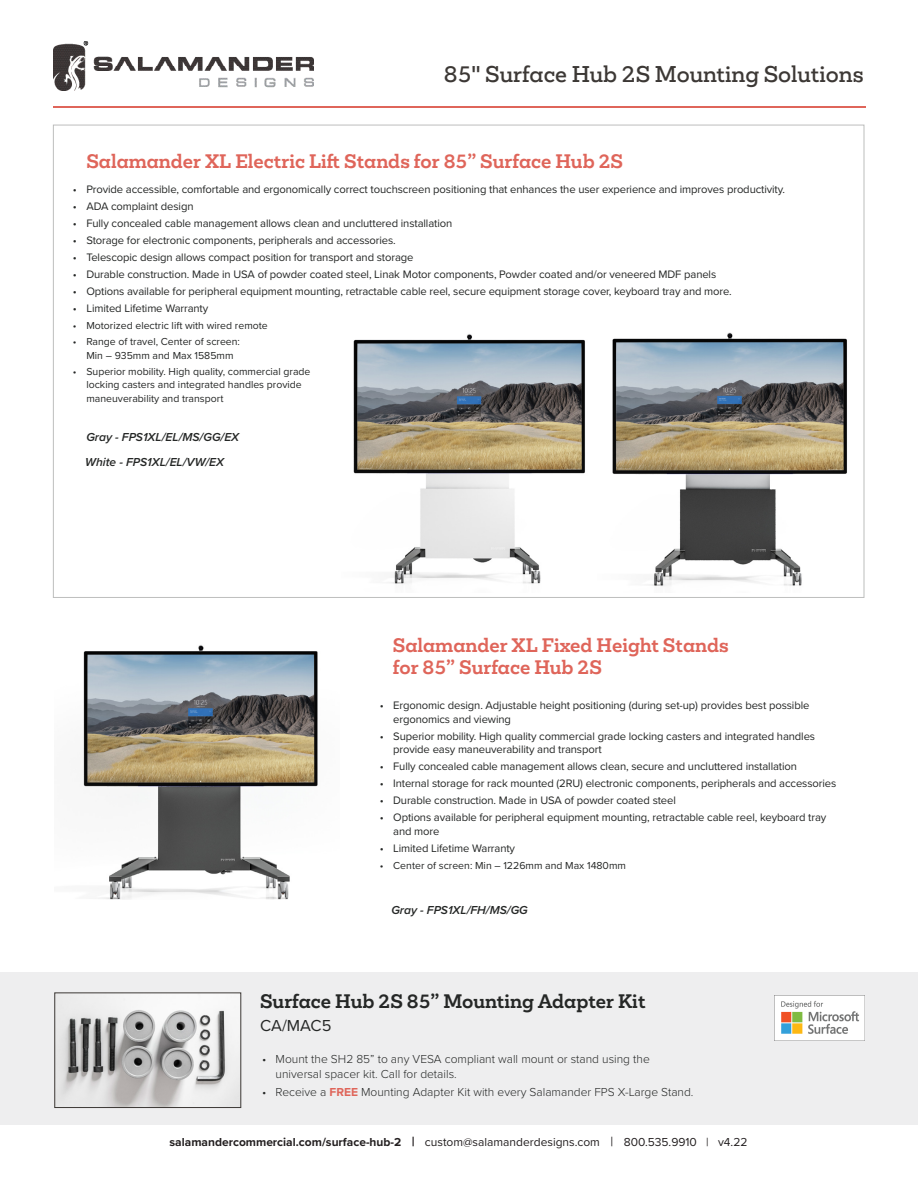
<style>
.page{position:relative;width:918px;height:1188px;background:#fff}
.page>*{position:absolute;margin:0;border:0;box-sizing:border-box;transform-origin:0 0}
.t1{font:500 21px "Mokoko";color:#3c3835}
.t2{font:700 18px/22.5px "Mokoko";color:#df655a}
.t3{font:700 18px "Mokoko";color:#252726}
.t4{font:16.5px "Proxima Nova";color:#252726}
.t5{font:300 12px/15px "Proxima Nova";color:#252726}
.t6{font:12px "Proxima Nova";color:#231f20}
.t7{font:italic 600 12px "Proxima Nova";color:#252726}
.t8{font:11.25px/13.5px "Proxima Nova";letter-spacing:-.01em;color:#252726}
.t9{font:10.5px/13.5px "Proxima Nova";color:#252726}
.s1{font-weight:700;color:#df655a}
.s2{font-weight:700}
.s3{font-weight:700;font-size:13.5px}
.s4{font-size:13.5px}
</style>
<div class="page">
<div style="left:0;top:972px;width:918px;height:152px;background:#eeeeef"></div>
<img style="left:83px;top:645px;width:235px;height:254px">
<img style="left:54px;top:41px;width:259px;height:50px">
<hr style="left:53px;top:106px;width:813px;height:2px;background:#df655a">
<img style="left:56px;top:994px;width:183px;height:112px">
<div style="left:54px;top:992px;width:187px;height:116px;border:1px solid #3c3835"></div>
<img style="left:774px;top:996px;width:90px;height:44px">
<img style="left:353px;top:334px;width:232px;height:250px">
<img style="left:612px;top:332px;width:235px;height:255px">
<p class="t1" style="left:444px;top:60px;width:421px">85" Surface Hub 2S Mounting Solutions</p>
<p class="t2" style="left:86px;top:150px;width:538px">Salamander XL Electric Lift Stands for 85” Surface Hub 2S</p>
<p class="t8" style="left:73px;top:182px;width:714px">• Provide accessible, comfortable and ergonomically correct touchscreen positioning that enhances the user experience and improves productivity.</p>
<p class="t8" style="left:73px;top:199px;width:122px">• ADA complaint design</p>
<p class="t8" style="left:73px;top:216px;width:381px">• Fully concealed cable management allows clean and uncluttered installation</p>
<p class="t8" style="left:73px;top:233px;width:324px">• Storage for electronic components, peripherals and accessories.</p>
<p class="t8" style="left:73px;top:250px;width:342px">• Telescopic design allows compact position for transport and storage</p>
<p class="t8" style="left:73px;top:267px;width:645px">• Durable construction. Made in USA of powder coated steel, Linak Motor components, Powder coated and/or veneered MDF panels</p>
<p class="t8" style="left:73px;top:284px;width:661px">• Options available for peripheral equipment mounting, retractable cable reel, secure equipment storage cover, keyboard tray and more.</p>
<p class="t8" style="left:73px;top:301px;width:137px">• Limited Lifetime Warranty</p>
<p class="t9" style="left:73px;top:319px;width:196px">• Motorized electric lift with wired remote</p>
<p class="t9" style="left:86px;top:335px;width:155px;text-indent:-14px">• Range of travel, Center of screen:<br>Min – 935mm and Max 1585mm</p>
<p class="t9" style="left:86px;top:364px;width:226px;text-indent:-14px">• Superior mobility. High quality, commercial grade locking casters and integrated handles provide maneuverability and transport</p>
<p class="t7" style="left:86px;top:428px;width:154px">Gray - FPS1XL/EL/MS/GG/EX</p>
<p class="t7" style="left:85px;top:453px;width:140px">White - FPS1XL/EL/VW/EX</p>
<p class="t2" style="left:393px;top:634px;width:337px">Salamander XL Fixed Height Stands for 85” Surface Hub 2S</p>
<p class="t8" style="left:393px;top:698px;width:418px;text-indent:-14px">• Ergonomic design. Adjustable height positioning (during set-up) provides best possible ergonomics and viewing</p>
<p class="t8" style="left:393px;top:729px;width:423px;text-indent:-14px">• Superior mobility. High quality commercial grade locking casters and integrated handles provide easy maneuverability and transport</p>
<p class="t8" style="left:380px;top:759px;width:419px">• Fully concealed cable management allows clean, secure and uncluttered installation</p>
<p class="t8" style="left:380px;top:776px;width:458px">• Internal storage for rack mounted (2RU) electronic components, peripherals and accessories</p>
<p class="t8" style="left:380px;top:793px;width:298px">• Durable construction. Made in USA of powder coated steel</p>
<p class="t8" style="left:393px;top:810px;width:435px;text-indent:-14px">• Options available for peripheral equipment mounting, retractable cable reel, keyboard tray and more</p>
<p class="t8" style="left:380px;top:841px;width:137px">• Limited Lifetime Warranty</p>
<p class="t9" style="left:380px;top:858px;width:248px">• Center of screen: Min – 1226mm and Max 1480mm</p>
<p class="t7" style="left:391px;top:901px;width:138px">Gray - FPS1XL/FH/MS/GG</p>
<p class="t3" style="left:260px;top:989px;width:387px">Surface Hub 2S 85” Mounting Adapter Kit</p>
<p class="t4" style="left:260px;top:1013px;width:73px">CA/MAC5</p>
<p class="t5" style="left:276px;top:1051px;width:376px;text-indent:-14px">• Mount the SH2 85” to any VESA compliant wall mount or stand using the universal spacer kit. Call for details.</p>
<p class="t5" style="left:262px;top:1084px;width:433px">• Receive a <span class="s1">FREE</span> Mounting Adapter Kit with every Salamander FPS X-Large Stand.</p>
<p class="t6" style="left:170px;top:1133px;width:579px"><span class="s2">salamandercommercial.com/surface-hub-2</span> <span class="s3">|</span> custom@salamanderdesigns.com <span class="s4">|</span> 800.535.9910 | v4.22</p>
</div>
